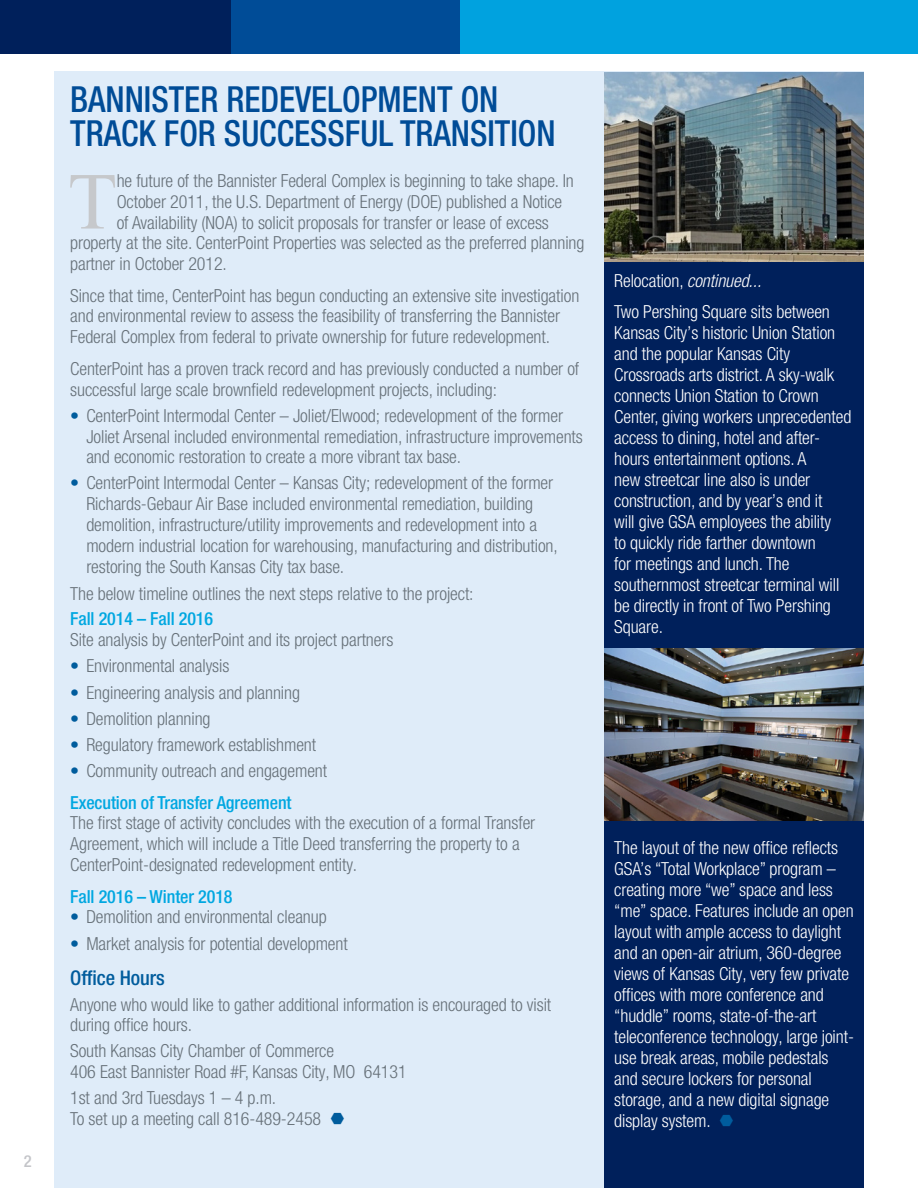
<style>
.page{position:relative;width:918px;height:1188px;background:#fff}
.page>*{position:absolute;margin:0;border:0;box-sizing:border-box;transform-origin:0 0}
.t1{font:80.7px "Times New Roman";color:#c6c8cb}
.t2{font:500 condensed 36px/34.5px "Helvetica Neue LT Pro";color:#004c97;scale:.93 1}
.t3{font:500 condensed 20.25px "Helvetica Neue LT Pro";letter-spacing:-.005em;color:#005c9d}
.t4{font:300 condensed 18px/20.9px "Helvetica Neue LT Pro";letter-spacing:-.005em;color:#677179}
.t5{font:300 condensed 18px/21px "Helvetica Neue LT Pro";letter-spacing:-.005em;color:#fff}
.t6{font:500 condensed 18px "Helvetica Neue LT Pro";letter-spacing:-.005em;color:#00a7e1}
.t7{font:italic 300 condensed 18px "Helvetica Neue LT Pro";letter-spacing:-.005em;color:#fff}
.t8{font:500 condensed 16.5px "Helvetica Neue LT Pro";color:#c4c5c9}
.s1{color:#005c9d}
.s2{font-style:normal}
</style>
<div class="page">
<div style="left:54px;top:71px;width:810px;height:1117px;background:#dfecf9"></div>
<div style="left:460px;top:0;width:458px;height:54px;background:#00a2df"></div>
<div style="left:230px;top:0;width:230px;height:54px;background:#004c97"></div>
<div style="left:0;top:0;width:230px;height:54px;background:#00205b"></div>
<div style="left:605px;top:86px;width:259px;height:1102px;background:#00205b"></div>
<img style="left:605px;top:648px;width:259px;height:173px">
<img style="left:605px;top:72px;width:259px;height:189px">
<p class="t8" style="left:24px;top:1151px;width:9px">2</p>
<p class="t2" style="left:70px;top:82px;width:524px">BANNISTER REDEVELOPMENT ON<br>TRACK FOR SUCCESSFUL TRANSITION</p>
<p class="t1" style="left:68px;top:147px;width:51px">T</p>
<p class="t4" style="left:117px;top:170px;width:459px">he future of the Bannister Federal Complex is beginning to take shape. In</p>
<p class="t4" style="left:117px;top:191px;width:447px">October 2011, the U.S. Department of Energy (DOE) published a Notice</p>
<p class="t4" style="left:117px;top:212px;width:434px">of Availability (NOA) to solicit proposals for transfer or lease of excess</p>
<p class="t4" style="left:70px;top:232px;width:516px">property at the site. CenterPoint Properties was selected as the preferred planning</p>
<p class="t4" style="left:70px;top:253px;width:158px">partner in October 2012.</p>
<p class="t4" style="left:70px;top:285px;width:511px">Since that time, CenterPoint has begun conducting an extensive site investigation and environmental review to assess the feasibility of transferring the Bannister<br>Federal Complex from federal to private ownership for future redevelopment.</p>
<p class="t4" style="left:70px;top:358px;width:511px">CenterPoint has a proven track record and has previously conducted a number of successful large scale brownfield redevelopment projects, including:</p>
<p class="t4" style="left:86px;top:405px;width:498px;text-indent:-16px"><span class="s1">•</span> CenterPoint Intermodal Center – Joliet/Elwood; redevelopment of the former<br>Joliet Arsenal included environmental remediation, infrastructure improvements and economic restoration to create a more vibrant tax base.</p>
<p class="t4" style="left:86px;top:473px;width:473px;text-indent:-16px"><span class="s1">•</span> CenterPoint Intermodal Center – Kansas City; redevelopment of the former Richards-Gebaur Air Base included environmental remediation, building demolition, infrastructure/utility improvements and redevelopment into a modern industrial location for warehousing, manufacturing and distribution, restoring the South Kansas City tax base.</p>
<p class="t4" style="left:70px;top:583px;width:405px">The below timeline outlines the next steps relative to the project:</p>
<p class="t6" style="left:70px;top:608px;width:144px">Fall 2014 – Fall 2016</p>
<p class="t4" style="left:70px;top:629px;width:325px">Site analysis by CenterPoint and its project partners</p>
<p class="t4" style="left:70px;top:656px;width:161px"><span class="s1">•</span> Environmental analysis</p>
<p class="t4" style="left:70px;top:682px;width:231px"><span class="s1">•</span> Engineering analysis and planning</p>
<p class="t4" style="left:70px;top:708px;width:142px"><span class="s1">•</span> Demolition planning</p>
<p class="t4" style="left:70px;top:734px;width:247px"><span class="s1">•</span> Regulatory framework establishment</p>
<p class="t4" style="left:70px;top:760px;width:258px"><span class="s1">•</span> Community outreach and engagement</p>
<p class="t6" style="left:70px;top:792px;width:223px">Execution of Transfer Agreement</p>
<p class="t4" style="left:70px;top:813px;width:467px">The first stage of activity concludes with the execution of a formal Transfer<br>Agreement, which will include a Title Deed transferring the property to a<br>CenterPoint-designated redevelopment entity.</p>
<p class="t6" style="left:70px;top:885px;width:164px">Fall 2016 – Winter 2018</p>
<p class="t4" style="left:70px;top:907px;width:258px"><span class="s1">•</span> Demolition and environmental cleanup</p>
<p class="t4" style="left:70px;top:933px;width:279px"><span class="s1">•</span> Market analysis for potential development</p>
<p class="t3" style="left:70px;top:966px;width:96px">Office Hours</p>
<p class="t4" style="left:70px;top:994px;width:483px">Anyone who would like to gather additional information is encouraged to visit during office hours.</p>
<p class="t4" style="left:70px;top:1041px;width:338px">South Kansas City Chamber of Commerce<br>406 East Bannister Road #F, Kansas City, MO 64131</p>
<p class="t4" style="left:70px;top:1087px;width:252px">1st and 3rd Tuesdays 1 – 4 p.m.<br>To set up a meeting call 816-489-2458</p>
<p class="t7" style="left:614px;top:270px;width:149px"><span class="s2">Relocation,</span> continued...</p>
<p class="t5" style="left:614px;top:301px;width:239px">Two Pershing Square sits between<br>Kansas City’s historic Union Station and the popular Kansas City<br>Crossroads arts district. A sky-walk connects Union Station to Crown<br>Center, giving workers unprecedented access to dining, hotel and after&shy;hours entertainment options. A<br>new streetcar line also is under construction, and by year’s end it<br>will give GSA employees the ability<br>to quickly ride farther downtown<br>for meetings and lunch. The southernmost streetcar terminal will be directly in front of Two Pershing<br>Square.</p>
<p class="t5" style="left:614px;top:837px;width:241px">The layout of the new office reflects GSA’s “Total Workplace” program – creating more “we” space and less “me” space. Features include an open layout with ample access to daylight and an open-air atrium, 360-degree views of Kansas City, very few private offices with more conference and “huddle” rooms, state-of-the-art teleconference technology, large joint&shy;use break areas, mobile pedestals and secure lockers for personal storage, and a new digital signage display system.</p>
</div>
